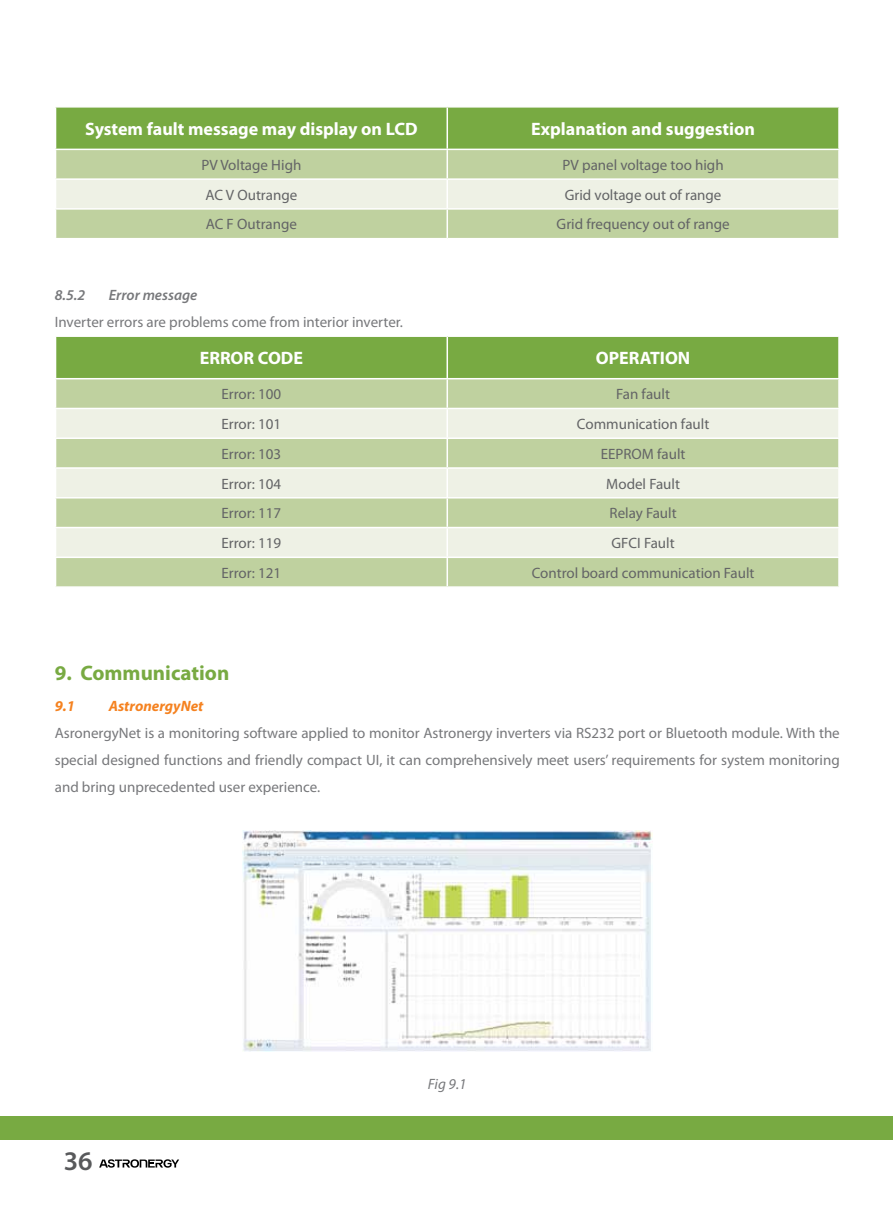
<style>
.page{position:relative;width:893px;height:1212px;background:#fff}
.page>*{position:absolute;margin:0;border:0;box-sizing:border-box;transform-origin:0 0}
.t1{font:600 27px "Myriad Pro";color:#58595b}
.t2{font:700 21px "Myriad Pro";color:#78aa42}
.t3{font:700 18px "Myriad Pro";color:#fff}
.t4{font:15px/27px "Myriad Pro";color:#77787b;text-align:justify}
.t5{font:15px "Myriad Pro";color:#636466}
.t6{font:italic 600 15px "Myriad Pro";color:#77787b}
.t7{font:italic 700 15px "Myriad Pro";color:#f58220}
.t8{font:italic 15px "Myriad Pro";color:#77787b}
</style>
<div class="page">
<svg style="left:99px;top:1159px;width:80px;height:8px"></svg>
<div style="left:0;top:1116px;width:893px;height:24px;background:#78aa42"></div>
<svg style="left:55px;top:107px;width:784px;height:131px;background:#b4cd93"></svg>
<hr style="left:55px;top:178px;width:392px;height:2px;background:#fff">
<hr style="left:447px;top:178px;width:393px;height:2px;background:#fff">
<hr style="left:446px;top:180px;width:2px;height:28px;background:#fff">
<hr style="left:838px;top:180px;width:2px;height:28px;background:#fff">
<svg style="left:55px;top:336px;width:784px;height:250px;background:#c6d7ac"></svg>
<hr style="left:55px;top:408px;width:392px;height:1px;background:#fff">
<hr style="left:447px;top:408px;width:393px;height:1px;background:#fff">
<hr style="left:446px;top:409px;width:2px;height:28px;background:#fff">
<hr style="left:838px;top:409px;width:2px;height:28px;background:#fff">
<img style="left:242px;top:831px;width:410px;height:220px">
<p class="t3" style="left:85px;top:117px;width:334px">System fault message may display on LCD</p>
<p class="t3" style="left:531px;top:117px;width:225px">Explanation and suggestion</p>
<p class="t5" style="left:201px;top:156px;width:102px">PV Voltage High</p>
<p class="t5" style="left:563px;top:156px;width:163px">PV panel voltage too high</p>
<p class="t5" style="left:206px;top:185px;width:93px">AC V Outrange</p>
<p class="t5" style="left:565px;top:185px;width:158px">Grid voltage out of range</p>
<p class="t5" style="left:206px;top:215px;width:93px">AC F Outrange</p>
<p class="t5" style="left:557px;top:215px;width:174px">Grid frequency out of range</p>
<p class="t6" style="left:55px;top:285px;width:32px">8.5.2</p>
<p class="t6" style="left:109px;top:285px;width:90px">Error message</p>
<p class="t4" style="left:55px;top:308px;width:350px">Inverter errors are problems come from interior inverter.</p>
<p class="t3" style="left:200px;top:346px;width:105px">ERROR CODE</p>
<p class="t3" style="left:596px;top:346px;width:96px">OPERATION</p>
<p class="t5" style="left:222px;top:385px;width:61px">Error: 100</p>
<p class="t5" style="left:616px;top:385px;width:55px">Fan fault</p>
<p class="t5" style="left:222px;top:415px;width:61px">Error: 101</p>
<p class="t5" style="left:577px;top:415px;width:134px">Communication fault</p>
<p class="t5" style="left:222px;top:444px;width:61px">Error: 103</p>
<p class="t5" style="left:601px;top:444px;width:86px">EEPROM fault</p>
<p class="t5" style="left:222px;top:474px;width:61px">Error: 104</p>
<p class="t5" style="left:606px;top:474px;width:75px">Model Fault</p>
<p class="t5" style="left:222px;top:504px;width:61px">Error: 117</p>
<p class="t5" style="left:610px;top:504px;width:69px">Relay Fault</p>
<p class="t5" style="left:222px;top:534px;width:61px">Error: 119</p>
<p class="t5" style="left:612px;top:534px;width:65px">GFCI Fault</p>
<p class="t5" style="left:222px;top:563px;width:61px">Error: 121</p>
<p class="t5" style="left:532px;top:563px;width:224px">Control board communication Fault</p>
<h2 class="t2" style="left:55px;top:660px;width:176px">9. Communication</h2>
<p class="t7" style="left:55px;top:696px;width:22px">9.1</p>
<p class="t7" style="left:109px;top:696px;width:96px">AstronergyNet</p>
<p class="t4" style="left:55px;top:720px;width:786px">AsronergyNet is a monitoring software applied to monitor Astronergy inverters via RS232 port or Bluetooth module. With the special designed functions and friendly compact UI, it can comprehensively meet users’ requirements for system monitoring and bring unprecedented user experience.</p>
<h1 class="t1" style="left:64px;top:1143px;width:30px">36</h1>
<p class="t8" style="left:428px;top:1075px;width:40px">Fig 9.1</p>
</div>
